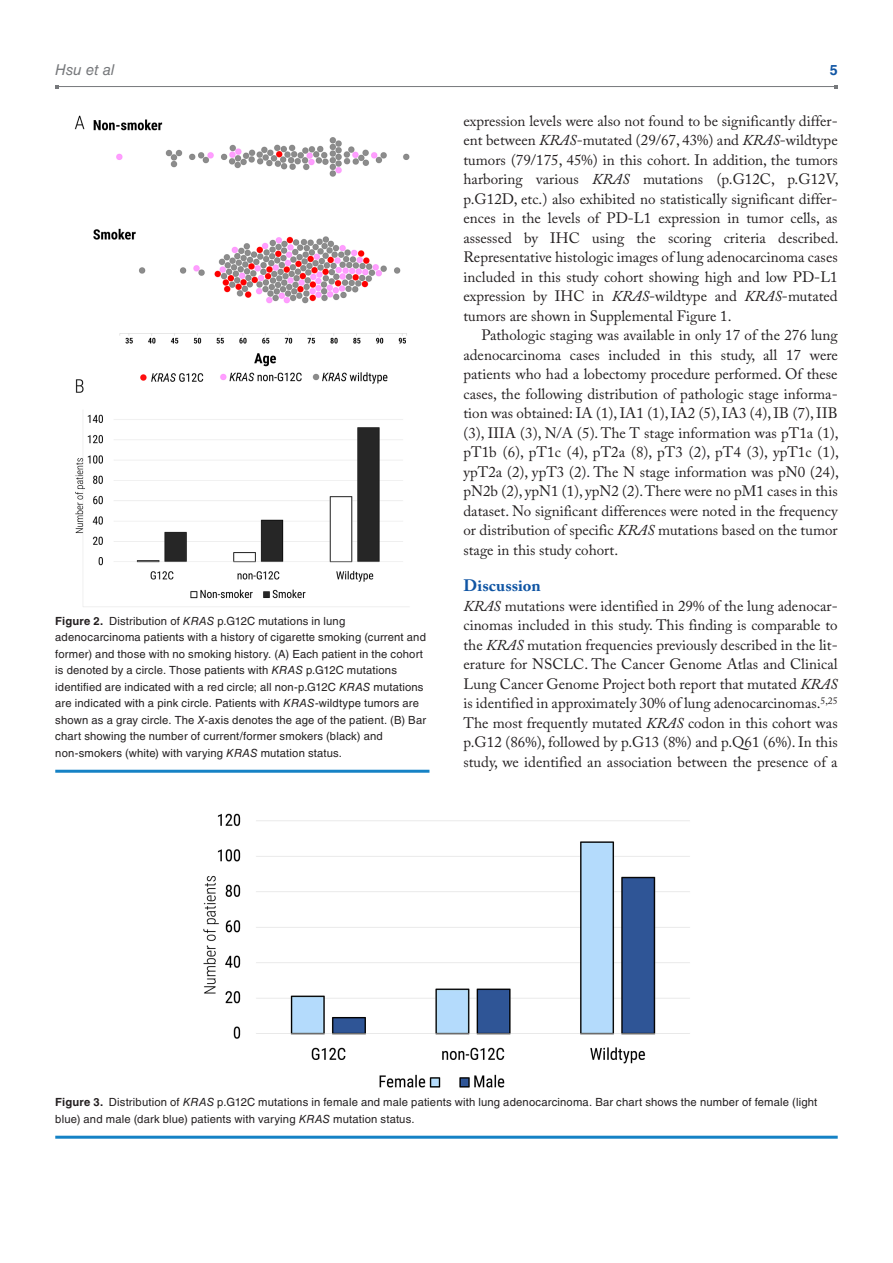
<style>
.page{position:relative;width:893px;height:1263px;background:#fff}
.page>*{position:absolute;margin:0;border:0;box-sizing:border-box;transform-origin:0 0}
.t1{font:700 16.5px "Adobe Caslon Pro";letter-spacing:.005em;color:#1055a4}
.t2{font:15px/19.5px "Adobe Caslon Pro";color:#231f20;text-align:justify}
.t3{font:italic 15px "Helvetica LT Std";color:#76787b}
.t4{font:700 14.25px "Helvetica LT Std";color:#1055a4}
.t5{font:11.25px/16.5px "Helvetica LT Std";letter-spacing:.015em;color:#231f20}
.s1{font-weight:700}
.s2{font-style:italic}
</style>
<div class="page">
<hr style="left:57px;top:86px;width:779px;height:1px;background:#76787b">
<hr style="left:55px;top:1136px;width:783px;height:3px;background:#1582c5">
<img style="left:203px;top:813px;width:487px;height:275px">
<hr style="left:55px;top:770px;width:374px;height:3px;background:#1582c5">
<img style="left:74px;top:115px;width:336px;height:492px">
<p class="t3" style="left:55px;top:61px;width:61px">Hsu et al</p>
<p class="t4" style="left:830px;top:61px;width:9px">5</p>
<p class="t5" style="left:55px;top:613px;width:372px"><span class="s1">Figure 2.</span> Distribution of <span class="s2">KRAS</span> p.G12C mutations in lung adenocarcinoma patients with a history of cigarette smoking (current and former) and those with no smoking history. (A) Each patient in the cohort is denoted by a circle. Those patients with <span class="s2">KRAS</span> p.G12C mutations identified are indicated with a red circle; all non-p.G12C <span class="s2">KRAS</span> mutations are indicated with a pink circle. Patients with <span class="s2">KRAS-</span>wildtype tumors are shown as a gray circle. The <span class="s2">X</span>-axis denotes the age of the patient. (B) Bar chart showing the number of current/former smokers (black) and non-smokers (white) with varying <span class="s2">KRAS</span> mutation status.</p>
<p class="t2" style="left:463px;top:111px;width:377px">expression levels were also not found to be significantly differ&shy;ent between <span class="s2">KRAS</span>-mutated (29/67, 43%) and <span class="s2">KRAS</span>-wildtype tumors (79/175, 45%) in this cohort. In addition, the tumors harboring various <span class="s2">KRAS</span> mutations (p.G12C, p.G12V, p.G12D, etc.) also exhibited no statistically significant differ&shy;ences in the levels of PD-L1 expression in tumor cells, as assessed by IHC using the scoring criteria described.<br>Representative histologic images of lung adenocarcinoma cases included in this study cohort showing high and low PD-L1 expression by IHC in <span class="s2">KRAS</span>-wildtype and <span class="s2">KRAS</span>-mutated tumors are shown in Supplemental Figure 1.</p>
<p class="t2" style="left:463px;top:325px;width:377px;text-indent:18px">Pathologic staging was available in only 17 of the 276 lung adenocarcinoma cases included in this study, all 17 were patients who had a lobectomy procedure performed. Of these cases, the following distribution of pathologic stage informa&shy;tion was obtained: IA (1), IA1 (1), IA2 (5), IA3 (4), IB (7), IIB (3), IIIA (3), N/A (5). The T stage information was pT1a (1), pT1b (6), pT1c (4), pT2a (8), pT3 (2), pT4 (3), ypT1c (1), ypT2a (2), ypT3 (2). The N stage information was pN0 (24), pN2b (2), ypN1 (1), ypN2 (2). There were no pM1 cases in this dataset. No significant differences were noted in the frequency or distribution of specific <span class="s2">KRAS</span> mutations based on the tumor stage in this study cohort.</p>
<p class="t1" style="left:463px;top:576px;width:79px">Discussion</p>
<p class="t2" style="left:463px;top:596px;width:376px"><span class="s2">KRAS</span> mutations were identified in 29% of the lung adenocar&shy;cinomas included in this study. This finding is comparable to the <span class="s2">KRAS</span> mutation frequencies previously described in the lit&shy;erature for NSCLC. The Cancer Genome Atlas and Clinical Lung Cancer Genome Project both report that mutated <span class="s2">KRAS </span>is identified in approximately 30% of lung adenocarcinomas.<sup>5,25<br></sup>The most frequently mutated <span class="s2">KRAS</span> codon in this cohort was p.G12 (86%), followed by p.G13 (8%) and p.Q61 (6%). In this study, we identified an association between the presence of a</p>
<p class="t5" style="left:55px;top:1094px;width:763px"><span class="s1">Figure 3.</span> Distribution of <span class="s2">KRAS</span> p.G12C mutations in female and male patients with lung adenocarcinoma. Bar chart shows the number of female (light blue) and male (dark blue) patients with varying <span class="s2">KRAS</span> mutation status.</p>
</div>
